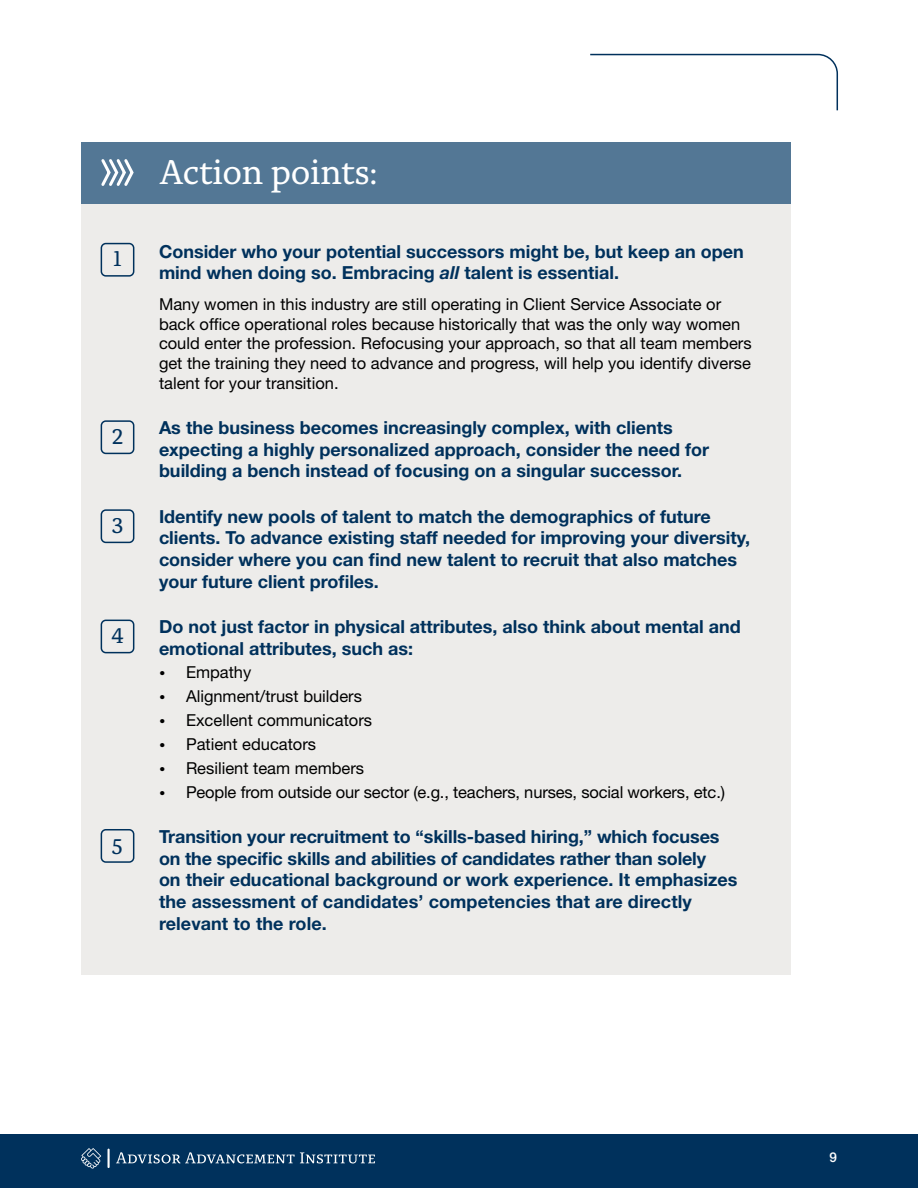
<style>
.page{position:relative;width:918px;height:1188px;background:#fff}
.page>*{position:absolute;margin:0;border:0;box-sizing:border-box;transform-origin:0 0}
.t1{font:36px "Alda Pro";letter-spacing:-.02em;color:#fff}
.t2{font:22.5px "Alda Pro";color:#00315c}
.List_Paragraph{font:700 18px/21.6px "Helvetica Neue LT Std";color:#00315c}
.List_Paragraph-2{font:16.5px/19.8px "Helvetica Neue LT Std";color:#000}
.t3{font:500 13.5px "Helvetica Neue LT Std";color:#fff}
.s1{font-style:italic}
.s2{font-family:"Georgia"}
</style>
<div class="page">
<div style="left:0;top:1134px;width:918px;height:54px;background:#00315c"></div>
<svg style="left:116px;top:1152px;width:259px;height:11px"></svg>
<svg style="left:108px;top:1149px;width:2px;height:19px"></svg>
<svg style="left:81px;top:1148px;width:20px;height:21px"></svg>
<svg style="left:590px;top:53px;width:248px;height:58px"></svg>
<div style="left:81px;top:143px;width:710px;height:832px;background:#edecea"></div>
<div style="left:81px;top:143px;width:710px;height:61px;background:#537795"></div>
<svg style="left:101px;top:159px;width:33px;height:27px"></svg>
<div style="left:101px;top:243px;width:33px;height:34px;border:2px solid #00315c;border-radius:4px"></div>
<div style="left:101px;top:420px;width:33px;height:34px;border:2px solid #00315c;border-radius:4px"></div>
<div style="left:101px;top:509px;width:33px;height:34px;border:2px solid #00315c;border-radius:4px"></div>
<div style="left:101px;top:620px;width:33px;height:33px;border:2px solid #00315c;border-radius:4px"></div>
<div style="left:101px;top:829px;width:33px;height:34px;border:2px solid #00315c;border-radius:4px"></div>
<p class="t2" style="left:113px;top:242px;width:10px">1</p>
<p class="t2" style="left:112px;top:420px;width:13px">2</p>
<p class="t2" style="left:112px;top:509px;width:13px">3</p>
<p class="t2" style="left:111px;top:619px;width:14px">4</p>
<p class="t2" style="left:112px;top:829px;width:13px">5</p>
<p class="t1" style="left:159px;top:145px;width:220px">Action points:</p>
<p class="List_Paragraph" style="left:159px;top:240px;width:586px">Consider who your potential successors might be, but keep an open mind when doing so. Embracing <span class="s1">all</span> talent is essential.</p>
<p class="List_Paragraph-2" style="left:159px;top:294px;width:594px">Many women in this industry are still operating in Client Service Associate or back office operational roles because historically that was the only way women could enter the profession. Refocusing your approach, so that all team members get the training they need to advance and progress, will help you identify diverse talent for your transition.</p>
<p class="List_Paragraph" style="left:159px;top:417px;width:552px">As the business becomes increasingly complex, with clients expecting a highly personalized approach, consider the need for building a bench instead of focusing on a singular successor.</p>
<p class="List_Paragraph" style="left:159px;top:505px;width:593px">Identify new pools of talent to match the demographics of future clients. To advance existing staff needed for improving your diversity, consider where you can find new talent to recruit that also matches your future client profiles.</p>
<p class="List_Paragraph" style="left:159px;top:615px;width:583px">Do not just factor in physical attributes, also think about mental and emotional attributes, such as:</p>
<p class="List_Paragraph-2" style="left:159px;top:662px;width:94px"><span class="s2">•</span> Empathy</p>
<p class="List_Paragraph-2" style="left:159px;top:686px;width:205px"><span class="s2">•</span> Alignment/trust builders</p>
<p class="List_Paragraph-2" style="left:159px;top:710px;width:215px"><span class="s2">•</span> Excellent communicators</p>
<p class="List_Paragraph-2" style="left:159px;top:734px;width:159px"><span class="s2">•</span> Patient educators</p>
<p class="List_Paragraph-2" style="left:159px;top:758px;width:207px"><span class="s2">•</span> Resilient team members</p>
<p class="List_Paragraph-2" style="left:159px;top:782px;width:568px"><span class="s2">•</span> People from outside our sector (e.g., teachers, nurses, social workers, etc.)</p>
<p class="List_Paragraph" style="left:159px;top:826px;width:580px">Transition your recruitment to “skills-based hiring,” which focuses on the specific skills and abilities of candidates rather than solely<br>on their educational background or work experience. It emphasizes the assessment of candidates’ competencies that are directly relevant to the role.</p>
<p class="t3" style="left:829px;top:1149px;width:9px">9</p>
</div>
